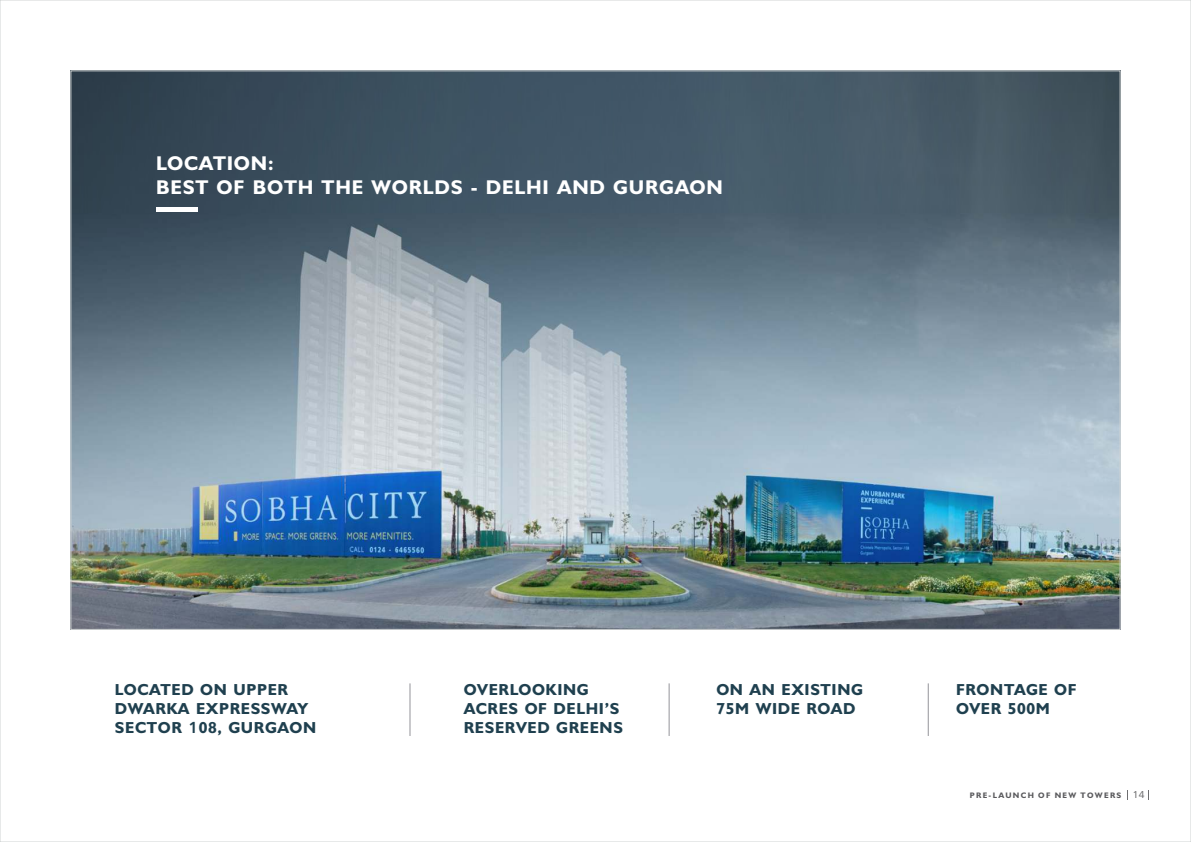
<style>
.page{position:relative;width:1191px;height:842px;background:#fff}
.page>*{position:absolute;margin:0;border:0;box-sizing:border-box;transform-origin:0 0}
.t1{font:700 20px/24px "Humanist 521 BT";letter-spacing:.04em;color:#fff}
.t2{font:700 16px/19.2px "Humanist 521 BT";letter-spacing:.04em;color:#1f404f}
.t3{font:700 8px "Humanist 521 BT";letter-spacing:.17em;color:#59595c}
.s1{font-family:"Humanist 777 BT Roman B,Bold";font-weight:400}
.s2{font-family:"Humanist 777 BT Roman B";font-weight:400;font-size:10px;color:#6e6e70}
</style>
<div class="page">
<div style="left:0;top:0;width:1191px;height:842px;background:#fff;border:1px solid #d1d4d4"></div>
<img style="left:73px;top:213px;width:1045px;height:414px">
<img style="left:73px;top:73px;width:1045px;height:140px">
<hr style="left:156px;top:207px;width:41px;height:4px;background:#fff">
<hr style="left:410px;top:683px;width:1px;height:53px;background:#949499">
<hr style="left:669px;top:683px;width:1px;height:53px;background:#949499">
<hr style="left:928px;top:683px;width:1px;height:53px;background:#949499">
<p class="t1" style="left:156px;top:153px;width:568px">LOCATION:<br>BEST OF BOTH THE WORLDS - DELHI AND GURGAON</p>
<p class="t2" style="left:115px;top:681px;width:203px">LOCATED ON UPPER<br>DWARKA EXPRESSWAY<br>SECTOR <span class="s1">1</span>08, GURGAON</p>
<p class="t2" style="left:464px;top:681px;width:160px">OVERLOOKING<br>ACRES OF DELHI’S<br>RESERVED GREENS</p>
<p class="t2" style="left:716px;top:681px;width:148px">ON AN EXISTING<br>75M WIDE ROAD</p>
<p class="t2" style="left:956px;top:681px;width:122px">FRONTAGE OF<br>OVER 500M</p>
<p class="t3" style="left:969px;top:792px;width:176px">PRE-LAUNCH OF NEW TOWERS <span class="s2">14</span></p>
</div>
